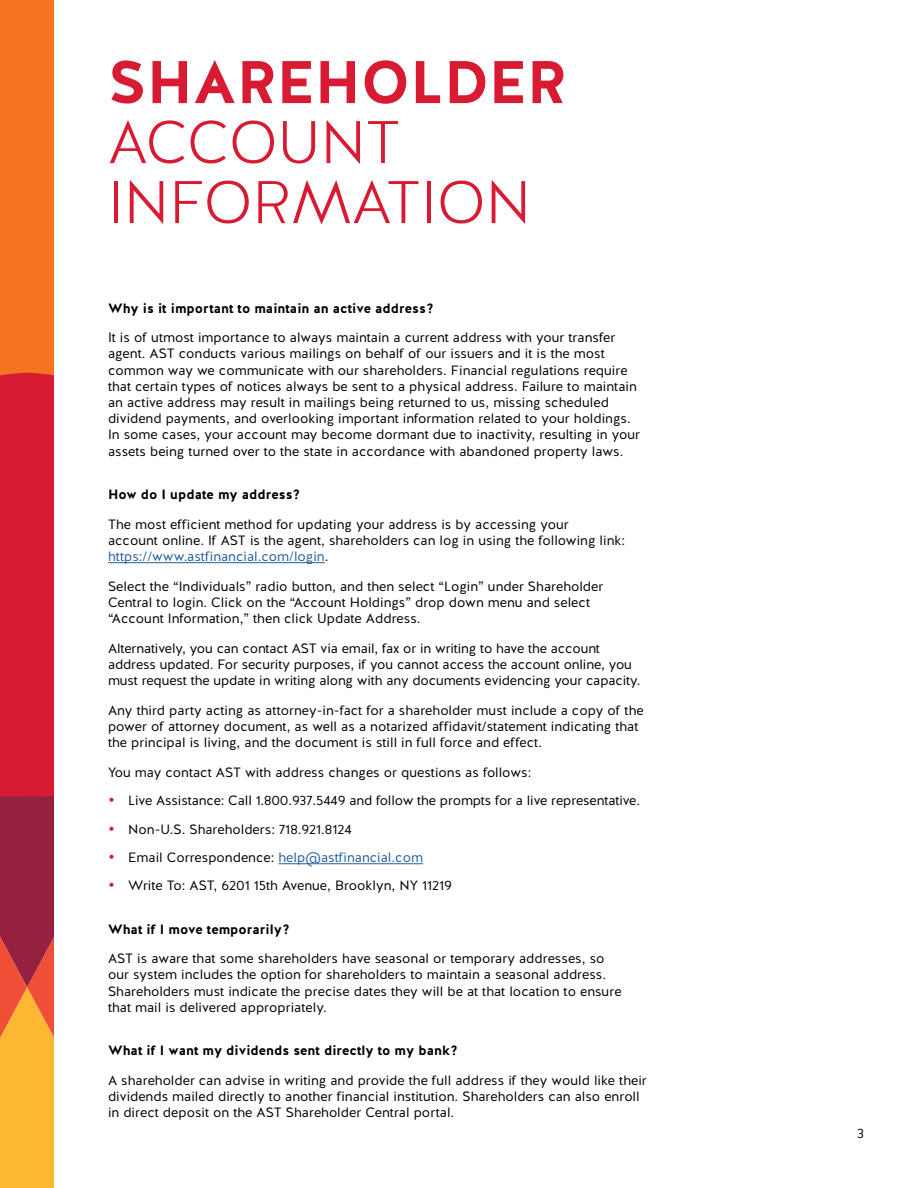
<style>
.page{position:relative;width:918px;height:1188px;background:#fff}
.page>*{position:absolute;margin:0;border:0;box-sizing:border-box;transform-origin:0 0}
.t1{font:300 60px/60px "Halis GR";color:#d81b32}
.t2{font:700 60px "Halis GR";color:#d81b32}
.t3{font:13.5px/16.2px "Halis GR";color:#000}
.t4{font:700 13.5px "Halis GR";color:#000}
.t5{font:13.5px "Halis GR";color:#215e9e}
.s1{color:#215e9e}
.s2{font-size:18px;color:#d81b32}
.s3{color:#000}
</style>
<div class="page">
<div style="left:0;top:0;width:54px;height:460px;background:#f47421"></div>
<svg style="left:0;top:373px;width:54px;height:815px"></svg>
<hr style="left:108px;top:562px;width:217px;height:1px;background:#215e9e">
<hr style="left:279px;top:863px;width:144px;height:1px;background:#215e9e">
<h1 class="t2" style="left:108px;top:43px;width:461px">SHAREHOLDER</h1>
<h1 class="t1" style="left:108px;top:115px;width:425px">ACCOUNT<br>INFORMATION</h1>
<p class="t4" style="left:108px;top:299px;width:327px">Why is it important to maintain an active address?</p>
<p class="t3" style="left:108px;top:330px;width:534px">It is of utmost importance to always maintain a current address with your transfer agent. AST conducts various mailings on behalf of our issuers and it is the most common way we communicate with our shareholders. Financial regulations require that certain types of notices always be sent to a physical address. Failure to maintain an active address may result in mailings being returned to us, missing scheduled dividend payments, and overlooking important information related to your holdings.<br>In some cases, your account may become dormant due to inactivity, resulting in your assets being turned over to the state in accordance with abandoned property laws.</p>
<p class="t4" style="left:108px;top:485px;width:194px">How do I update my address?</p>
<p class="t3" style="left:108px;top:516px;width:519px">The most efficient method for updating your address is by accessing your<br>account online. If AST is the agent, shareholders can log in using the following link: <span class="s1">https://www.astfinancial.com/login</span>.</p>
<p class="t3" style="left:108px;top:578px;width:497px">Select the “Individuals” radio button, and then select “Login” under Shareholder<br>Central to login. Click on the “Account Holdings” drop down menu and select “Account Information,” then click Update Address.</p>
<p class="t3" style="left:108px;top:640px;width:534px">Alternatively, you can contact AST via email, fax or in writing to have the account address updated. For security purposes, if you cannot access the account online, you must request the update in writing along with any documents evidencing your capacity.</p>
<p class="t3" style="left:108px;top:702px;width:537px">Any third party acting as attorney-in-fact for a shareholder must include a copy of the power of attorney document, as well as a notarized affidavit/statement indicating that the principal is living, and the document is still in full force and effect.</p>
<p class="t3" style="left:108px;top:764px;width:425px">You may contact AST with address changes or questions as follows:</p>
<p class="t3" style="left:108px;top:793px;width:534px"><span class="s2">•</span> Live Assistance: Call 1.800.937.5449 and follow the prompts for a live representative.</p>
<p class="t3" style="left:108px;top:821px;width:245px"><span class="s2">•</span> Non-U.S. Shareholders: 718.921.8124</p>
<p class="t5" style="left:108px;top:849px;width:317px"><span class="s2">•</span> <span class="s3">Email Correspondence:</span> help@astfinancial.com</p>
<p class="t3" style="left:108px;top:878px;width:346px"><span class="s2">•</span> Write To: AST, 6201 15th Avenue, Brooklyn, NY 11219</p>
<p class="t4" style="left:108px;top:920px;width:183px">What if I move temporarily?</p>
<p class="t3" style="left:108px;top:951px;width:515px">AST is aware that some shareholders have seasonal or temporary addresses, so our system includes the option for shareholders to maintain a seasonal address.<br>Shareholders must indicate the precise dates they will be at that location to ensure that mail is delivered appropriately.</p>
<p class="t4" style="left:108px;top:1042px;width:351px">What if I want my dividends sent directly to my bank?</p>
<p class="t3" style="left:108px;top:1072px;width:540px">A shareholder can advise in writing and provide the full address if they would like their dividends mailed directly to another financial institution. Shareholders can also enroll in direct deposit on the AST Shareholder Central portal.</p>
<p class="t3" style="left:857px;top:1126px;width:8px">3</p>
</div>
